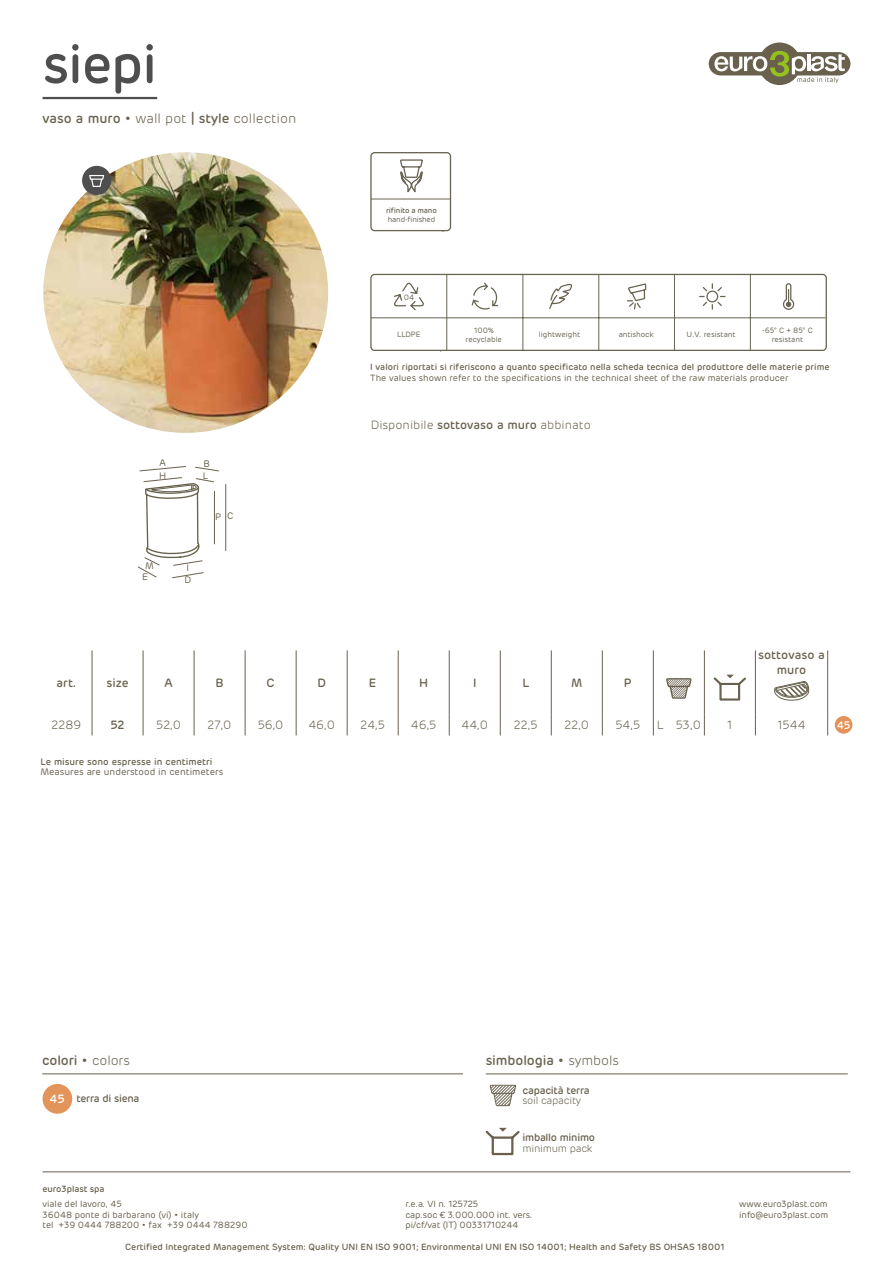
<style>
.page{position:relative;width:893px;height:1263px;background:#fff}
.page>*{position:absolute;margin:0;border:0;box-sizing:border-box;transform-origin:0 0}
.t1{font:500 54px "Rubrik";letter-spacing:-.025em;color:#4e4e4f}
.t2{font:300 13.5px "Rubrik";color:#69614e}
.t3{font:500 13.5px "Rubrik";letter-spacing:-.01em;color:#69614e}
.t4{font:300 12px "Rubrik";color:#69614e}
.t5{font:500 12px/14.4px "Rubrik";color:#69614e;text-align:center}
.t6{font:500 10.95px "Rubrik";color:#fff}
.t7{font:500 10.5px "Rubrik";letter-spacing:-.025em;color:#69614e}
.t8{font:300 10.5px "Rubrik";letter-spacing:-.025em;color:#69614e}
.t9{font:9.45px/12.3px "Rubrik";color:#69614e}
.t10{font:500 9.45px "Rubrik";color:#69614e}
.t11{font:9px/10.5px "Rubrik";color:#69614e}
.t12{font:500 9px "Rubrik";color:#69614e}
.t13{font:7.65px/9.1px "Rubrik";letter-spacing:-.01em;color:#696453;text-align:center}
.t14{font:500 7.65px "Rubrik";letter-spacing:-.025em;color:#696453}
.s1{font-weight:500}
.s2{font-weight:300}
.s3{font-size:12px;color:#fff}
</style>
<div class="page">
<hr style="left:43px;top:1171px;width:807px;height:1px;background:#69614e">
<div style="left:758px;top:43px;width:43px;height:42px;background:#69614e;border-radius:50%"></div>
<div style="left:709px;top:52px;width:141px;height:23px;background:#69614e;border-radius:12px"></div>
<svg style="left:714px;top:51px;width:131px;height:32px"></svg>
<hr style="left:43px;top:97px;width:114px;height:2px;background:#4e4e4f">
<hr style="left:42px;top:1073px;width:421px;height:1px;background:#69614e">
<div style="left:43px;top:1084px;width:29px;height:30px;background:#e3945b;border-radius:50%"></div>
<img style="left:43px;top:152px;width:285px;height:281px">
<div style="left:82px;top:166px;width:29px;height:29px;background:#4e4e4f;border-radius:50%"></div>
<svg style="left:89px;top:175px;width:15px;height:12px"></svg>
<hr style="left:371px;top:318px;width:455px;height:1px;background:#686452">
<hr style="left:523px;top:274px;width:1px;height:76px;background:#686452">
<hr style="left:598px;top:274px;width:1px;height:77px;background:#686452">
<hr style="left:674px;top:274px;width:1px;height:76px;background:#686452">
<hr style="left:750px;top:274px;width:1px;height:76px;background:#686452">
<svg style="left:699px;top:282px;width:96px;height:28px"></svg>
<svg style="left:549px;top:283px;width:98px;height:27px"></svg>
<hr style="left:446px;top:274px;width:1px;height:77px;background:#686452">
<svg style="left:393px;top:282px;width:31px;height:29px"></svg>
<svg style="left:471px;top:282px;width:28px;height:28px"></svg>
<div style="left:370px;top:274px;width:457px;height:77px;border:1px solid #686452;border-radius:4px"></div>
<svg style="left:400px;top:159px;width:23px;height:34px"></svg>
<div style="left:370px;top:152px;width:81px;height:79px;border:1px solid #686452;border-radius:4px"></div>
<hr style="left:371px;top:199px;width:79px;height:1px;background:#686452">
<hr style="left:194px;top:650px;width:1px;height:64px;background:#69614e">
<hr style="left:245px;top:650px;width:1px;height:64px;background:#69614e">
<hr style="left:296px;top:650px;width:1px;height:64px;background:#69614e">
<hr style="left:347px;top:650px;width:1px;height:64px;background:#69614e">
<hr style="left:398px;top:650px;width:1px;height:64px;background:#69614e">
<hr style="left:449px;top:650px;width:1px;height:64px;background:#69614e">
<hr style="left:500px;top:650px;width:1px;height:64px;background:#69614e">
<hr style="left:551px;top:650px;width:1px;height:64px;background:#69614e">
<hr style="left:602px;top:650px;width:1px;height:64px;background:#69614e">
<svg style="left:194px;top:714px;width:1px;height:21px"></svg>
<svg style="left:245px;top:714px;width:1px;height:21px"></svg>
<svg style="left:296px;top:714px;width:1px;height:21px"></svg>
<svg style="left:347px;top:714px;width:1px;height:21px"></svg>
<svg style="left:398px;top:714px;width:1px;height:21px"></svg>
<svg style="left:449px;top:714px;width:1px;height:21px"></svg>
<svg style="left:500px;top:714px;width:1px;height:21px"></svg>
<svg style="left:551px;top:714px;width:1px;height:21px"></svg>
<svg style="left:602px;top:714px;width:1px;height:21px"></svg>
<svg style="left:827px;top:714px;width:1px;height:21px"></svg>
<hr style="left:827px;top:650px;width:1px;height:64px;background:#69614e">
<hr style="left:653px;top:650px;width:1px;height:64px;background:#69614e">
<hr style="left:704px;top:650px;width:1px;height:64px;background:#69614e">
<hr style="left:755px;top:650px;width:1px;height:64px;background:#69614e">
<svg style="left:653px;top:714px;width:1px;height:21px"></svg>
<svg style="left:704px;top:714px;width:1px;height:21px"></svg>
<svg style="left:755px;top:714px;width:1px;height:21px"></svg>
<hr style="left:92px;top:650px;width:1px;height:64px;background:#69614e">
<hr style="left:143px;top:650px;width:1px;height:64px;background:#69614e">
<svg style="left:92px;top:714px;width:1px;height:21px"></svg>
<svg style="left:143px;top:714px;width:1px;height:21px"></svg>
<svg style="left:666px;top:678px;width:25px;height:21px"></svg>
<svg style="left:713px;top:675px;width:33px;height:26px"></svg>
<div style="left:835px;top:716px;width:17px;height:18px;background:#e3935a;border-radius:50%"></div>
<hr style="left:225px;top:484px;width:1px;height:67px;background:#69614e">
<svg style="left:138px;top:466px;width:81px;height:113px"></svg>
<hr style="left:486px;top:1073px;width:362px;height:1px;background:#69614e">
<svg style="left:489px;top:1084px;width:27px;height:22px"></svg>
<svg style="left:485px;top:1128px;width:35px;height:28px"></svg>
<svg style="left:774px;top:681px;width:36px;height:20px"></svg>
<h1 class="t1" style="left:43px;top:30px;width:116px">siepi</h1>
<h2 class="t2" style="left:43px;top:110px;width:255px"><span class="s1">vaso a muro •</span> wall pot <span class="s1">| style</span> collection</h2>
<p class="t9" style="left:159px;top:457px;width:9px">A<br>H</p>
<p class="t9" style="left:142px;top:560px;width:13px;line-height:11.2px;text-indent:3px">M<br>E</p>
<p class="t9" style="left:203px;top:458px;width:8px;line-height:11.7px">B<br>L</p>
<p class="t9" style="left:215px;top:510px;width:20px">P C</p>
<p class="t9" style="left:184px;top:561px;width:8px">I<br>D</p>
<p class="t14" style="left:386px;top:205px;width:52px">rifinito a mano</p>
<p class="t13" style="left:388px;top:215px;width:49px">hand-finished</p>
<p class="t13" style="left:404px;top:293px;width:12px">04</p>
<p class="t13" style="left:762px;top:325px;width:52px">-65° C + 85° C</p>
<p class="t12" style="left:370px;top:361px;width:461px">I valori riportati si riferiscono a quanto specificato nella scheda tecnica del produttore delle materie prime</p>
<p class="t11" style="left:370px;top:372px;width:420px">The values shown refer to the specifications in the technical sheet of the raw materials producer</p>
<p class="t13" style="left:466px;top:325px;width:38px">100% recyclable</p>
<p class="t13" style="left:687px;top:330px;width:51px">U.V. resistant</p>
<p class="t13" style="left:397px;top:330px;width:25px">LLDPE</p>
<p class="t13" style="left:539px;top:330px;width:43px">lightweight</p>
<p class="t13" style="left:619px;top:330px;width:36px">antishock</p>
<p class="t13" style="left:772px;top:335px;width:33px">resistant</p>
<h3 class="t4" style="left:371px;top:417px;width:222px">Disponibile <span class="s1">sottovaso a muro</span> abbinato</h3>
<h3 class="t5" style="left:758px;top:648px;width:68px">sottovaso a muro</h3>
<h3 class="t5" style="left:57px;top:675px;width:21px">art.</h3>
<h3 class="t5" style="left:106px;top:675px;width:24px">size</h3>
<h3 class="t5" style="left:164px;top:675px;width:10px">A</h3>
<h3 class="t5" style="left:216px;top:675px;width:10px">B</h3>
<h3 class="t5" style="left:267px;top:675px;width:9px">C</h3>
<h3 class="t5" style="left:317px;top:675px;width:10px">D</h3>
<h3 class="t5" style="left:369px;top:675px;width:9px">E</h3>
<h3 class="t5" style="left:419px;top:675px;width:11px">H</h3>
<h3 class="t5" style="left:473px;top:675px;width:5px">I</h3>
<h3 class="t5" style="left:522px;top:675px;width:8px">L</h3>
<h3 class="t5" style="left:571px;top:675px;width:13px">M</h3>
<h3 class="t5" style="left:624px;top:675px;width:9px">P</h3>
<h3 class="t4" style="left:51px;top:717px;width:31px">2289</h3>
<h3 class="t5" style="left:110px;top:718px;width:16px">52</h3>
<h3 class="t4" style="left:156px;top:717px;width:26px">52,0</h3>
<h3 class="t4" style="left:208px;top:717px;width:25px">27,0</h3>
<h3 class="t4" style="left:258px;top:717px;width:27px">56,0</h3>
<h3 class="t4" style="left:308px;top:717px;width:28px">46,0</h3>
<h3 class="t4" style="left:360px;top:717px;width:26px">24,5</h3>
<h3 class="t4" style="left:411px;top:717px;width:27px">46,5</h3>
<h3 class="t4" style="left:461px;top:717px;width:28px">44,0</h3>
<h3 class="t4" style="left:514px;top:717px;width:25px">22,5</h3>
<h3 class="t4" style="left:564px;top:717px;width:26px">22,0</h3>
<h3 class="t4" style="left:615px;top:717px;width:26px">54,5</h3>
<h3 class="t4" style="left:657px;top:717px;width:46px">L 53,0</h3>
<h3 class="t4" style="left:727px;top:717px;width:7px">1</h3>
<h3 class="t4" style="left:777px;top:717px;width:30px">1544</h3>
<p class="t6" style="left:837px;top:718px;width:15px">45</p>
<p class="t10" style="left:40px;top:756px;width:173px">Le misure sono espresse in centimetri</p>
<p class="t9" style="left:40px;top:765px;width:184px">Measures are understood in centimeters</p>
<h2 class="t3" style="left:42px;top:1052px;width:89px">colori • <span class="s2">colors</span></h2>
<p class="t7" style="left:50px;top:1092px;width:91px"><span class="s3">45</span> terra di siena</p>
<h2 class="t3" style="left:486px;top:1052px;width:135px">simbologia • <span class="s2">symbols</span></h2>
<p class="t7" style="left:522px;top:1083px;width:69px">capacità terra</p>
<p class="t8" style="left:522px;top:1094px;width:60px">soil capacity</p>
<p class="t7" style="left:522px;top:1131px;width:74px">imballo minimo</p>
<p class="t8" style="left:522px;top:1141px;width:71px">minimum pack</p>
<p class="t12" style="left:43px;top:1183px;width:64px">euro3plast spa</p>
<p class="t11" style="left:43px;top:1199px;width:207px">viale del lavoro, 45<br>36048 ponte di barbarano (vi) • italy<br>tel +39 0444 788200 • fax +39 0444 788290</p>
<p class="t11" style="left:405px;top:1199px;width:129px">r.e.a. VI n. 125725<br>cap.soc € 3.000.000 int. vers. pi/cf/vat (IT) 00331710244</p>
<p class="t11" style="left:739px;top:1199px;width:91px">www.euro3plast.com info@euro3plast.com</p>
<p class="t12" style="left:125px;top:1241px;width:601px">Certified Integrated Management System: Quality UNI EN ISO 9001; Environmental UNI EN ISO 14001; Health and Safety BS OHSAS 18001</p>
</div>
